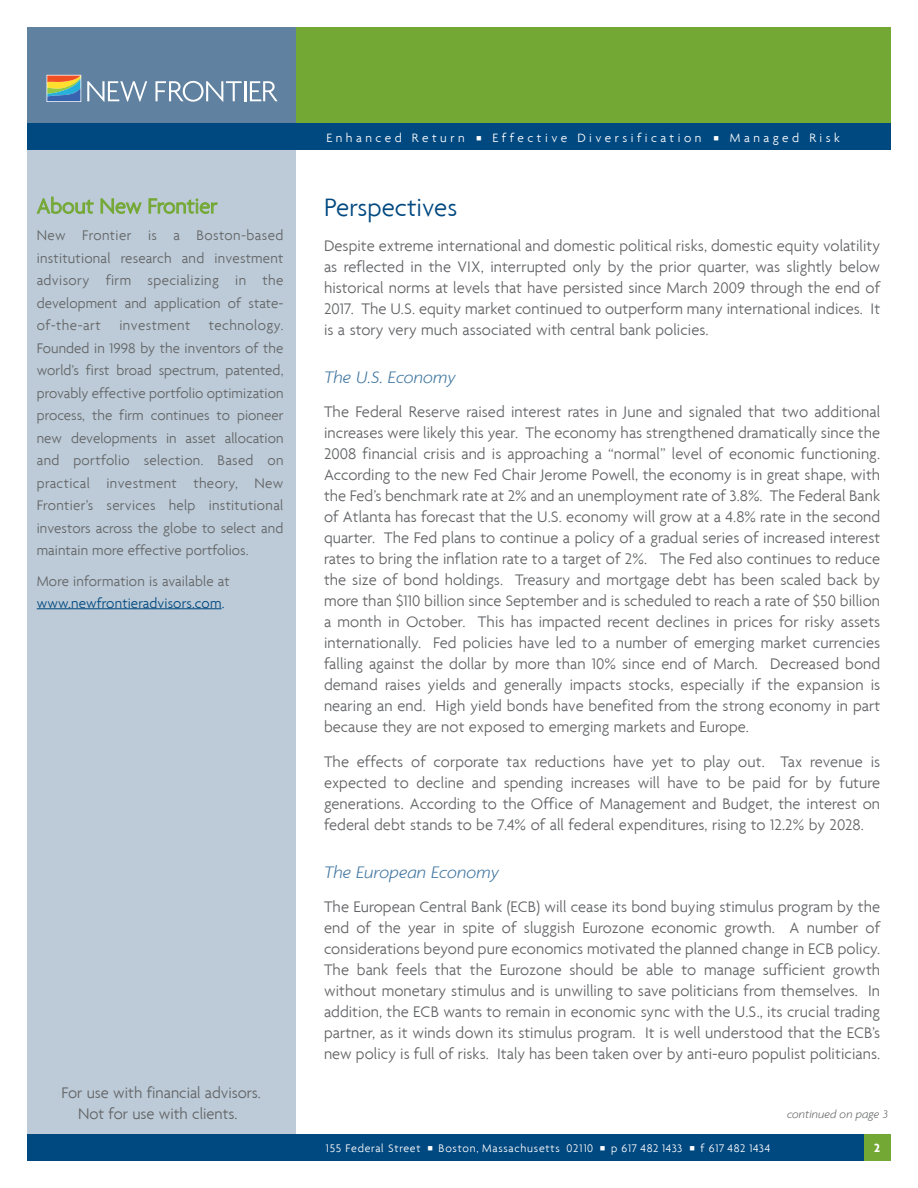
<style>
.page{position:relative;width:918px;height:1188px;background:#fff}
.page>*{position:absolute;margin:0;border:0;box-sizing:border-box;transform-origin:0 0}
.t1{font:300 27px "Agenda";color:#004880}
.t2{font:300 22.5px "Agenda";color:#74a835}
.t3{font:italic 300 18px "Agenda";letter-spacing:.005em;color:#4076a0}
.t4{font:300 16.5px/21px "Agenda";letter-spacing:.005em;color:#636466;text-align:justify}
.t5{font:300 15px/22.5px "Agenda";letter-spacing:.005em;color:#636466;text-align:justify}
.t6{font:300 15px "Agenda";letter-spacing:.01em;color:#004880}
.t7{font:300 13.05px "Agenda";letter-spacing:.265em;color:#fff}
.t8{font:700 12.75px "Agenda";color:#fff}
.t9{font:italic 300 12px "Agenda";letter-spacing:.005em;color:#636466}
.t10{font:300 11.85px "Agenda";letter-spacing:.065em;color:#fff}
</style>
<div class="page">
<div style="left:27px;top:27px;width:864px;height:108px;background:#74a835"></div>
<div style="left:27px;top:27px;width:268px;height:108px;background:#6082a0"></div>
<div style="left:47px;top:75px;width:34px;height:27px;border:1px solid #fff"></div>
<svg style="left:87px;top:81px;width:60px;height:21px"></svg>
<svg style="left:156px;top:81px;width:86px;height:21px"></svg>
<hr style="left:244px;top:81px;width:2px;height:20px;background:#fff">
<svg style="left:250px;top:81px;width:28px;height:20px"></svg>
<svg style="left:47px;top:76px;width:33px;height:25px"></svg>
<div style="left:27px;top:123px;width:268px;height:1028px;background:#bccbd7"></div>
<div style="left:27px;top:123px;width:864px;height:27px;background:#004880"></div>
<div style="left:27px;top:1134px;width:864px;height:27px;background:#004880"></div>
<div style="left:864px;top:1134px;width:27px;height:27px;background:#74a835"></div>
<hr style="left:37px;top:609px;width:185px;height:1px;background:#004880">
<svg style="left:37px;top:197px;width:57px;height:17px"></svg>
<svg style="left:101px;top:198px;width:41px;height:16px"></svg>
<svg style="left:149px;top:198px;width:69px;height:16px"></svg>
<h2 class="t2" style="left:37px;top:193px;width:182px">About New Frontier</h2>
<p class="t5" style="left:37px;top:224px;width:248px">New Frontier is a Boston-based institutional research and investment advisory firm specializing in the development and application of state&shy;of-the-art investment technology.<br>Founded in 1998 by the inventors of the world’s first broad spectrum, patented, provably effective portfolio optimization process, the firm continues to pioneer new developments in asset allocation and portfolio selection. Based on practical investment theory, New Frontier’s services help institutional investors across the globe to select and maintain more effective portfolios.</p>
<p class="t5" style="left:37px;top:570px;width:194px">More information is available at</p>
<p class="t6" style="left:37px;top:594px;width:189px">www.newfrontieradvisors.com.</p>
<p class="t4" style="left:62px;top:1082px;width:201px;text-align:center">For use with financial advisors.<br>Not for use with clients.</p>
<p class="t7" style="left:326px;top:130px;width:140px">Enhanced Return</p>
<p class="t7" style="left:492px;top:130px;width:210px">Effective Diversification</p>
<p class="t7" style="left:730px;top:130px;width:111px">Managed Risk</p>
<h1 class="t1" style="left:324px;top:192px;width:135px">Perspectives</h1>
<p class="t4" style="left:324px;top:235px;width:558px">Despite extreme international and domestic political risks, domestic equity volatility as reflected in the VIX, interrupted only by the prior quarter, was slightly below historical norms at levels that have persisted since March 2009 through the end of 2017. The U.S. equity market continued to outperform many international indices. It is a story very much associated with central bank policies.</p>
<p class="t3" style="left:324px;top:367px;width:134px">The U.S. Economy</p>
<p class="t4" style="left:324px;top:401px;width:558px">The Federal Reserve raised interest rates in June and signaled that two additional increases were likely this year. The economy has strengthened dramatically since the 2008 financial crisis and is approaching a “normal” level of economic functioning.<br>According to the new Fed Chair Jerome Powell, the economy is in great shape, with the Fed’s benchmark rate at 2% and an unemployment rate of 3.8%. The Federal Bank of Atlanta has forecast that the U.S. economy will grow at a 4.8% rate in the second quarter. The Fed plans to continue a policy of a gradual series of increased interest rates to bring the inflation rate to a target of 2%. The Fed also continues to reduce the size of bond holdings. Treasury and mortgage debt has been scaled back by more than $110 billion since September and is scheduled to reach a rate of $50 billion a month in October. This has impacted recent declines in prices for risky assets internationally. Fed policies have led to a number of emerging market currencies falling against the dollar by more than 10% since end of March. Decreased bond demand raises yields and generally impacts stocks, especially if the expansion is nearing an end. High yield bonds have benefited from the strong economy in part because they are not exposed to emerging markets and Europe.</p>
<p class="t4" style="left:324px;top:751px;width:558px">The effects of corporate tax reductions have yet to play out. Tax revenue is expected to decline and spending increases will have to be paid for by future generations. According to the Office of Management and Budget, the interest on federal debt stands to be 7.4% of all federal expenditures, rising to 12.2% by 2028.</p>
<p class="t3" style="left:324px;top:862px;width:177px">The European Economy</p>
<p class="t4" style="left:324px;top:896px;width:558px">The European Central Bank (ECB) will cease its bond buying stimulus program by the end of the year in spite of sluggish Eurozone economic growth. A number of considerations beyond pure economics motivated the planned change in ECB policy.<br>The bank feels that the Eurozone should be able to manage sufficient growth without monetary stimulus and is unwilling to save politicians from themselves. In addition, the ECB wants to remain in economic sync with the U.S., its crucial trading partner, as it winds down its stimulus program. It is well understood that the ECB’s new policy is full of risks. Italy has been taken over by anti-euro populist politicians.</p>
<p class="t9" style="left:787px;top:1107px;width:102px">continued on page 3</p>
<p class="t10" style="left:326px;top:1141px;width:96px">155 Federal Street</p>
<p class="t10" style="left:439px;top:1141px;width:156px">Boston, Massachusetts 02110</p>
<p class="t10" style="left:611px;top:1141px;width:73px">p 617 482 1433</p>
<p class="t10" style="left:701px;top:1141px;width:71px">f 617 482 1434</p>
<p class="t8" style="left:874px;top:1140px;width:8px">2</p>
</div>
